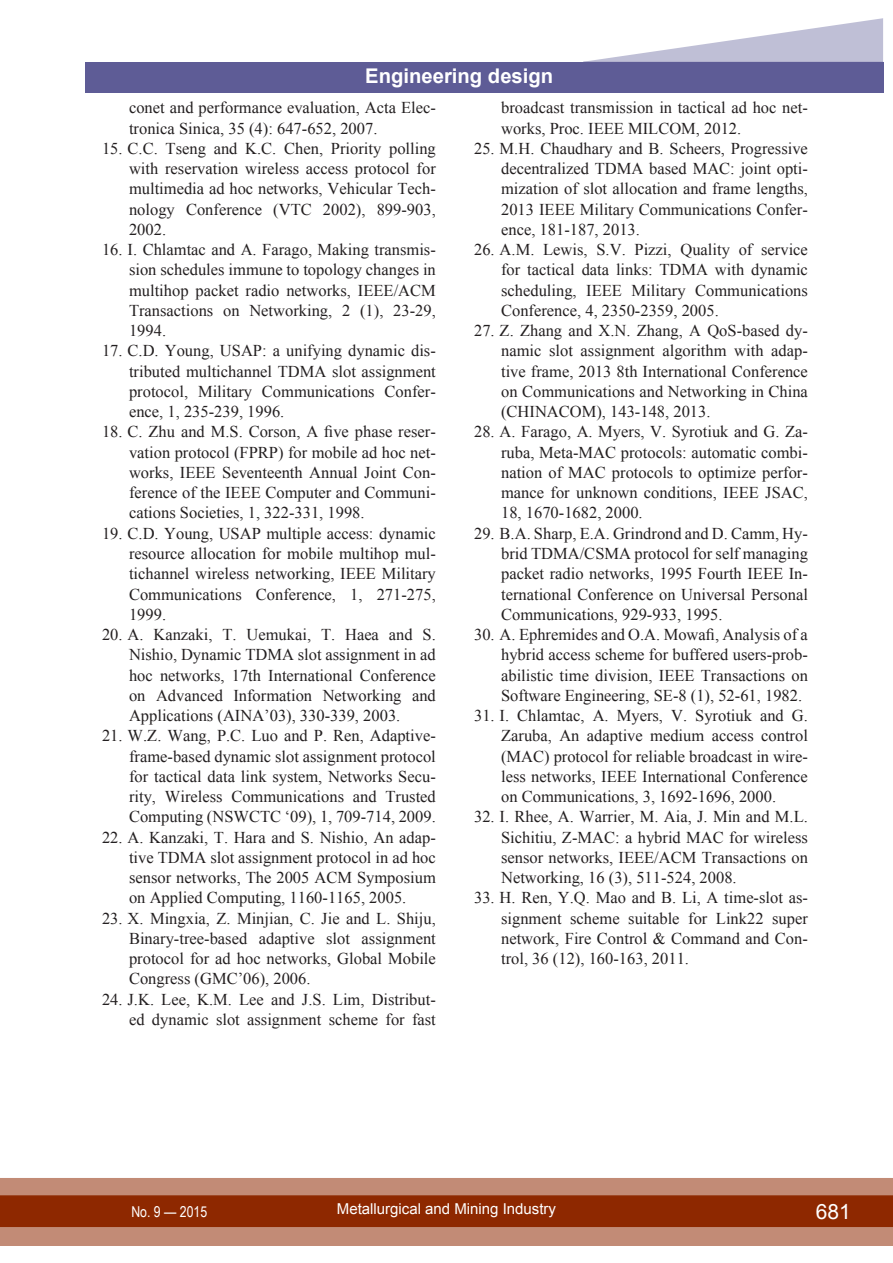
<style>
.page{position:relative;width:893px;height:1263px;background:#fff}
.page>*{position:absolute;margin:0;border:0;box-sizing:border-box;transform-origin:0 0}
.t1{font:21px "Arial";color:#fff}
.t2{font:700 20.25px "Arial";color:#fff}
.литература{font:16.5px/20.2px "Times New Roman";color:#231f20;text-align:justify}
.t3{font:15px "Arial";color:#fff}
.t4{font:15px "Arial Narrow";color:#fff}
</style>
<div class="page">
<div style="left:0;top:1178px;width:893px;height:68px;background:#c28b76"></div>
<div style="left:0;top:1195px;width:893px;height:32px;background:#8e2800;border:2px solid #8e2800"></div>
<div style="left:85px;top:62px;width:798px;height:30px;background:#5e5c96"></div>
<svg style="left:583px;top:18px;width:300px;height:44px"></svg>
<p class="t2" style="left:365px;top:62px;width:189px">Engineering design</p>
<p class="литература" style="left:129px;top:98px;width:308px">conet and performance evaluation, Acta Elec&shy;tronica Sinica, 35 (4): 647-652, 2007.</p>
<p class="литература" style="left:129px;top:138px;width:308px;text-indent:-27px">15. C.C. Tseng and K.C. Chen, Priority polling with reservation wireless access protocol for multimedia ad hoc networks, Vehicular Tech&shy;nology Conference (VTC 2002), 899-903, 2002.</p>
<p class="литература" style="left:129px;top:239px;width:308px;text-indent:-27px">16. I. Chlamtac and A. Farago, Making transmis&shy;sion schedules immune to topology changes in multihop packet radio networks, IEEE/ACM Transactions on Networking, 2 (1), 23-29, 1994.</p>
<p class="литература" style="left:129px;top:341px;width:308px;text-indent:-27px">17. C.D. Young, USAP: a unifying dynamic dis&shy;tributed multichannel TDMA slot assignment protocol, Military Communications Confer&shy;ence, 1, 235-239, 1996.</p>
<p class="литература" style="left:129px;top:422px;width:308px;text-indent:-27px">18. C. Zhu and M.S. Corson, A five phase reser&shy;vation protocol (FPRP) for mobile ad hoc net&shy;works, IEEE Seventeenth Annual Joint Con&shy;ference of the IEEE Computer and Communi&shy;cations Societies, 1, 322-331, 1998.</p>
<p class="литература" style="left:129px;top:523px;width:308px;text-indent:-27px">19. C.D. Young, USAP multiple access: dynamic resource allocation for mobile multihop mul&shy;tichannel wireless networking, IEEE Military Communications Conference, 1, 271-275, 1999.</p>
<p class="литература" style="left:129px;top:624px;width:308px;text-indent:-27px">20. A. Kanzaki, T. Uemukai, T. Haea and S.<br>Nishio, Dynamic TDMA slot assignment in ad hoc networks, 17th International Conference on Advanced Information Networking and Applications (AINA’03), 330-339, 2003.</p>
<p class="литература" style="left:129px;top:725px;width:308px;text-indent:-27px">21. W.Z. Wang, P.C. Luo and P. Ren, Adaptive&shy;frame-based dynamic slot assignment protocol for tactical data link system, Networks Secu&shy;rity, Wireless Communications and Trusted Computing (NSWCTC ‘09), 1, 709-714, 2009.</p>
<p class="литература" style="left:129px;top:827px;width:308px;text-indent:-27px">22. A. Kanzaki, T. Hara and S. Nishio, An adap&shy;tive TDMA slot assignment protocol in ad hoc sensor networks, The 2005 ACM Symposium on Applied Computing, 1160-1165, 2005.</p>
<p class="литература" style="left:129px;top:908px;width:308px;text-indent:-27px">23. X. Mingxia, Z. Minjian, C. Jie and L. Shiju, Binary-tree-based adaptive slot assignment protocol for ad hoc networks, Global Mobile Congress (GMC’06), 2006.</p>
<p class="литература" style="left:102px;top:989px;width:335px;text-align:right">24. J.K. Lee, K.M. Lee and J.S. Lim, Distribut&shy;ed dynamic slot assignment scheme for fast</p>
<p class="литература" style="left:501px;top:98px;width:308px">broadcast transmission in tactical ad hoc net&shy;works, Proc. IEEE MILCOM, 2012.</p>
<p class="литература" style="left:501px;top:138px;width:308px;text-indent:-27px">25. M.H. Chaudhary and B. Scheers, Progressive decentralized TDMA based MAC: joint opti&shy;mization of slot allocation and frame lengths, 2013 IEEE Military Communications Confer&shy;ence, 181-187, 2013.</p>
<p class="литература" style="left:501px;top:239px;width:308px;text-indent:-27px">26. A.M. Lewis, S.V. Pizzi, Quality of service for tactical data links: TDMA with dynamic scheduling, IEEE Military Communications Conference, 4, 2350-2359, 2005.</p>
<p class="литература" style="left:501px;top:320px;width:308px;text-indent:-27px">27. Z. Zhang and X.N. Zhang, A QoS-based dy&shy;namic slot assignment algorithm with adap&shy;tive frame, 2013 8th International Conference on Communications and Networking in China (CHINACOM), 143-148, 2013.</p>
<p class="литература" style="left:501px;top:422px;width:308px;text-indent:-27px">28. A. Farago, A. Myers, V. Syrotiuk and G. Za&shy;ruba, Meta-MAC protocols: automatic combi&shy;nation of MAC protocols to optimize perfor&shy;mance for unknown conditions, IEEE JSAC, 18, 1670-1682, 2000.</p>
<p class="литература" style="left:501px;top:523px;width:308px;text-indent:-27px">29. B.A. Sharp, E.A. Grindrond and D. Camm, Hy&shy;brid TDMA/CSMA protocol for self managing packet radio networks, 1995 Fourth IEEE In&shy;ternational Conference on Universal Personal Communications, 929-933, 1995.</p>
<p class="литература" style="left:501px;top:624px;width:308px;text-indent:-27px">30. A. Ephremides and O.A. Mowafi, Analysis of a hybrid access scheme for buffered users-prob&shy;abilistic time division, IEEE Transactions on Software Engineering, SE-8 (1), 52-61, 1982.</p>
<p class="литература" style="left:501px;top:705px;width:308px;text-indent:-27px">31. I. Chlamtac, A. Myers, V. Syrotiuk and G.<br>Zaruba, An adaptive medium access control (MAC) protocol for reliable broadcast in wire&shy;less networks, IEEE International Conference on Communications, 3, 1692-1696, 2000.</p>
<p class="литература" style="left:501px;top:806px;width:308px;text-indent:-27px">32. I. Rhee, A. Warrier, M. Aia, J. Min and M.L.<br>Sichitiu, Z-MAC: a hybrid MAC for wireless sensor networks, IEEE/ACM Transactions on Networking, 16 (3), 511-524, 2008.</p>
<p class="литература" style="left:501px;top:887px;width:308px;text-indent:-27px">33. H. Ren, Y.Q. Mao and B. Li, A time-slot as&shy;signment scheme suitable for Link22 super network, Fire Control &amp; Command and Con&shy;trol, 36 (12), 160-163, 2011.</p>
<p class="t4" style="left:131px;top:1200px;width:77px">No. 9 — 2015</p>
<p class="t3" style="left:337px;top:1199px;width:221px">Metallurgical and Mining Industry</p>
<p class="t1" style="left:816px;top:1197px;width:37px">681</p>
</div>
